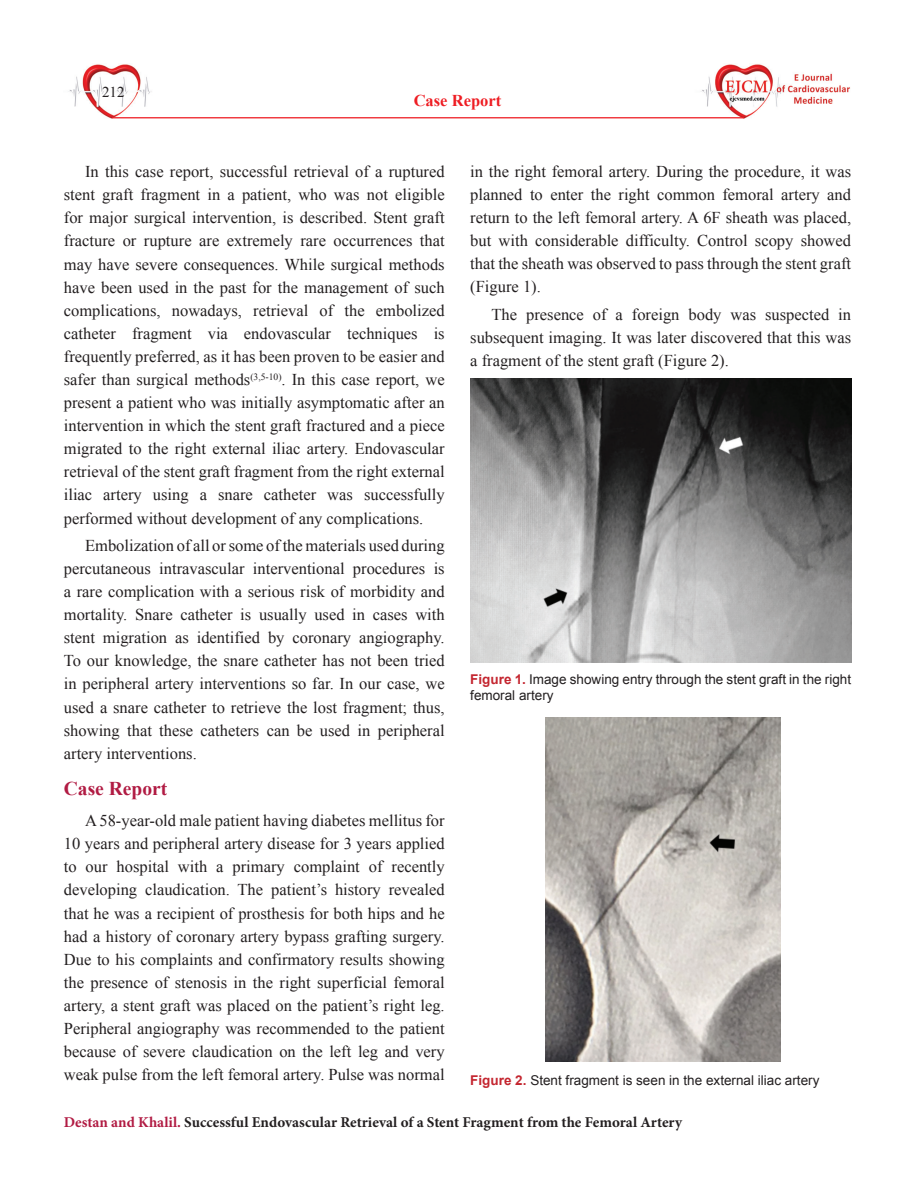
<style>
.page{position:relative;width:915px;height:1191px;background:#fff}
.page>*{position:absolute;margin:0;border:0;box-sizing:border-box;transform-origin:0 0}
.ARA_BASLIK{font:700 19.5px "Times New Roman";color:#b11b43}
.YAZI{font:16.5px/23.1px "Times New Roman";color:#231f20;text-align:justify}
.t1{font:700 16.5px "Times New Roman";color:#ee1d23}
.t2{font:700 15px "Minion Pro";color:#231f20}
.t3{font:15px "Times New Roman";color:#231f20}
.RESİM-ALTI{font:13.5px/16.2px "Arial";color:#231f20}
.s1{font-weight:700;color:#c42630}
.s2{color:#b11b43}
</style>
<div class="page">
<img style="left:694px;top:64px;width:156px;height:55px">
<img style="left:68px;top:64px;width:152px;height:55px">
<hr style="left:112px;top:117px;width:631px;height:1px;background:#ee1d23">
<img style="left:470px;top:378px;width:380px;height:284px">
<img style="left:545px;top:717px;width:234px;height:345px">
<p class="t3" style="left:102px;top:82px;width:24px">212</p>
<p class="t1" style="left:413px;top:89px;width:89px">Case Report</p>
<p class="YAZI" style="left:64px;top:160px;width:382px;text-indent:21px">In this case report, successful retrieval of a ruptured stent graft fragment in a patient, who was not eligible for major surgical intervention, is described. Stent graft fracture or rupture are extremely rare occurrences that may have severe consequences. While surgical methods have been used in the past for the management of such complications, nowadays, retrieval of the embolized catheter fragment via endovascular techniques is frequently preferred, as it has been proven to be easier and safer than surgical methods<sup>(3,5-10)</sup>. In this case report, we present a patient who was initially asymptomatic after an intervention in which the stent graft fractured and a piece migrated to the right external iliac artery. Endovascular retrieval of the stent graft fragment from the right external iliac artery using a snare catheter was successfully performed without development of any complications.</p>
<p class="YAZI" style="left:64px;top:533px;width:382px;text-indent:21px">Embolization of all or some of the materials used during percutaneous intravascular interventional procedures is a rare complication with a serious risk of morbidity and mortality. Snare catheter is usually used in cases with stent migration as identified by coronary angiography.<br>To our knowledge, the snare catheter has not been tried in peripheral artery interventions so far. In our case, we used a snare catheter to retrieve the lost fragment; thus, showing that these catheters can be used in peripheral artery interventions.</p>
<p class="ARA_BASLIK" style="left:64px;top:774px;width:105px">Case Report</p>
<p class="YAZI" style="left:64px;top:809px;width:382px;text-indent:21px">A 58-year-old male patient having diabetes mellitus for 10 years and peripheral artery disease for 3 years applied to our hospital with a primary complaint of recently developing claudication. The patient’s history revealed that he was a recipient of prosthesis for both hips and he had a history of coronary artery bypass grafting surgery.<br>Due to his complaints and confirmatory results showing the presence of stenosis in the right superficial femoral artery, a stent graft was placed on the patient’s right leg.<br>Peripheral angiography was recommended to the patient because of severe claudication on the left leg and very weak pulse from the left femoral artery. Pulse was normal</p>
<p class="YAZI" style="left:470px;top:160px;width:382px">in the right femoral artery. During the procedure, it was planned to enter the right common femoral artery and return to the left femoral artery. A 6F sheath was placed, but with considerable difficulty. Control scopy showed that the sheath was observed to pass through the stent graft (Figure 1).</p>
<p class="YAZI" style="left:470px;top:302px;width:382px;text-indent:21px">The presence of a foreign body was suspected in subsequent imaging. It was later discovered that this was a fragment of the stent graft (Figure 2).</p>
<p class="RESİM-ALTI" style="left:470px;top:671px;width:382px"><span class="s1">Figure 1.</span> Image showing entry through the stent graft in the right femoral artery</p>
<p class="RESİM-ALTI" style="left:470px;top:1072px;width:350px"><span class="s1">Figure 2.</span> Stent fragment is seen in the external iliac artery</p>
<p class="t2" style="left:64px;top:1111px;width:619px"><span class="s2">Destan and Khalil.</span> Successful Endovascular Retrieval of a Stent Fragment from the Femoral Artery</p>
</div>
